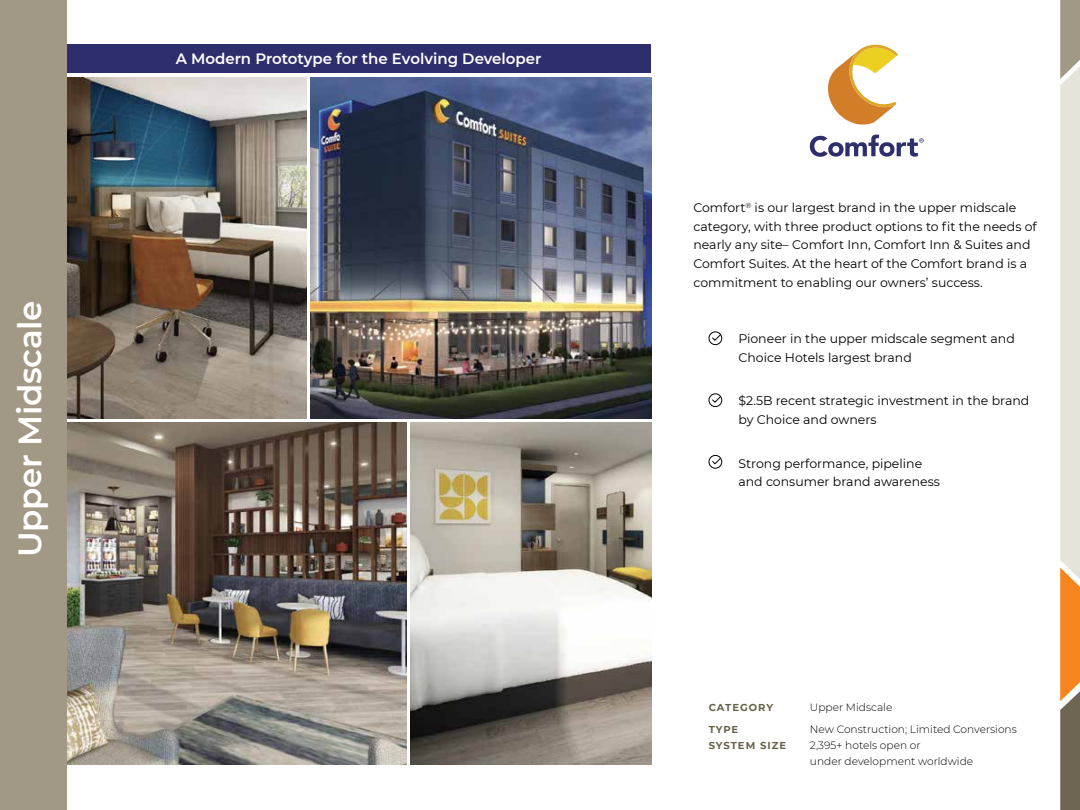
<style>
.page{position:relative;width:1080px;height:810px;background:#fff}
.page>*{position:absolute;margin:0;border:0;box-sizing:border-box;transform-origin:0 0}
.t1{font:600 32.5px "Montserrat";letter-spacing:-.01em;color:#fff}
.t2{font:600 15px "Montserrat";color:#fff}
.t3{font:12.5px/18.8px "Montserrat";color:#000}
.t4{font:300 10.62px/16.2px "Montserrat";color:#000}
.t5{font:700 10px "Montserrat";letter-spacing:.095em;color:#67624b}
</style>
<div class="page">
<svg style="left:1060px;top:0;width:20px;height:810px;background:#d4c1aa"></svg>
<div style="left:66px;top:44px;width:585px;height:29px;background:#2f2e6d"></div>
<img style="left:66px;top:77px;width:240px;height:341px">
<img style="left:311px;top:77px;width:340px;height:341px">
<img style="left:66px;top:422px;width:340px;height:342px">
<img style="left:411px;top:422px;width:240px;height:342px">
<div style="left:709px;top:332px;width:13px;height:13px;border:1px solid #000;border-radius:50%"></div>
<svg style="left:711px;top:334px;width:10px;height:7px"></svg>
<div style="left:709px;top:394px;width:13px;height:13px;border:1px solid #000;border-radius:50%"></div>
<svg style="left:711px;top:396px;width:10px;height:7px"></svg>
<div style="left:709px;top:455px;width:13px;height:14px;border:1px solid #000;border-radius:50%"></div>
<svg style="left:711px;top:457px;width:10px;height:8px"></svg>
<svg style="left:828px;top:45px;width:70px;height:80px"></svg>
<svg style="left:810px;top:135px;width:114px;height:22px"></svg>
<div style="left:0;top:0;width:66px;height:810px;background:#a19985"></div>
<h1 class="t1" style="left:7px;top:557px;width:258px;rotate:-90deg">Upper Midscale</h1>
<p class="t2" style="left:176px;top:48px;width:367px">A Modern Prototype for the Evolving Developer</p>
<p class="t3" style="left:693px;top:198px;width:345px">Comfort<sup>®</sup> is our largest brand in the upper midscale category, with three product options to fit the needs of nearly any site– Comfort Inn, Comfort Inn &amp; Suites and Comfort Suites. At the heart of the Comfort brand is a commitment to enabling our owners’ success.</p>
<p class="t3" style="left:738px;top:329px;width:278px">Pioneer in the upper midscale segment and<br>Choice Hotels largest brand</p>
<p class="t3" style="left:738px;top:391px;width:292px">$2.5B recent strategic investment in the brand by Choice and owners</p>
<p class="t3" style="left:738px;top:453px;width:203px">Strong performance, pipeline and consumer brand awareness</p>
<p class="t5" style="left:709px;top:700px;width:66px">CATEGORY</p>
<p class="t4" style="left:810px;top:698px;width:84px">Upper Midscale</p>
<p class="t5" style="left:709px;top:722px;width:31px">TYPE</p>
<p class="t4" style="left:810px;top:720px;width:208px">New Construction; Limited Conversions</p>
<p class="t5" style="left:709px;top:738px;width:79px">SYSTEM SIZE</p>
<p class="t4" style="left:810px;top:737px;width:165px">2,395+ hotels open or<br>under development worldwide</p>
</div>
